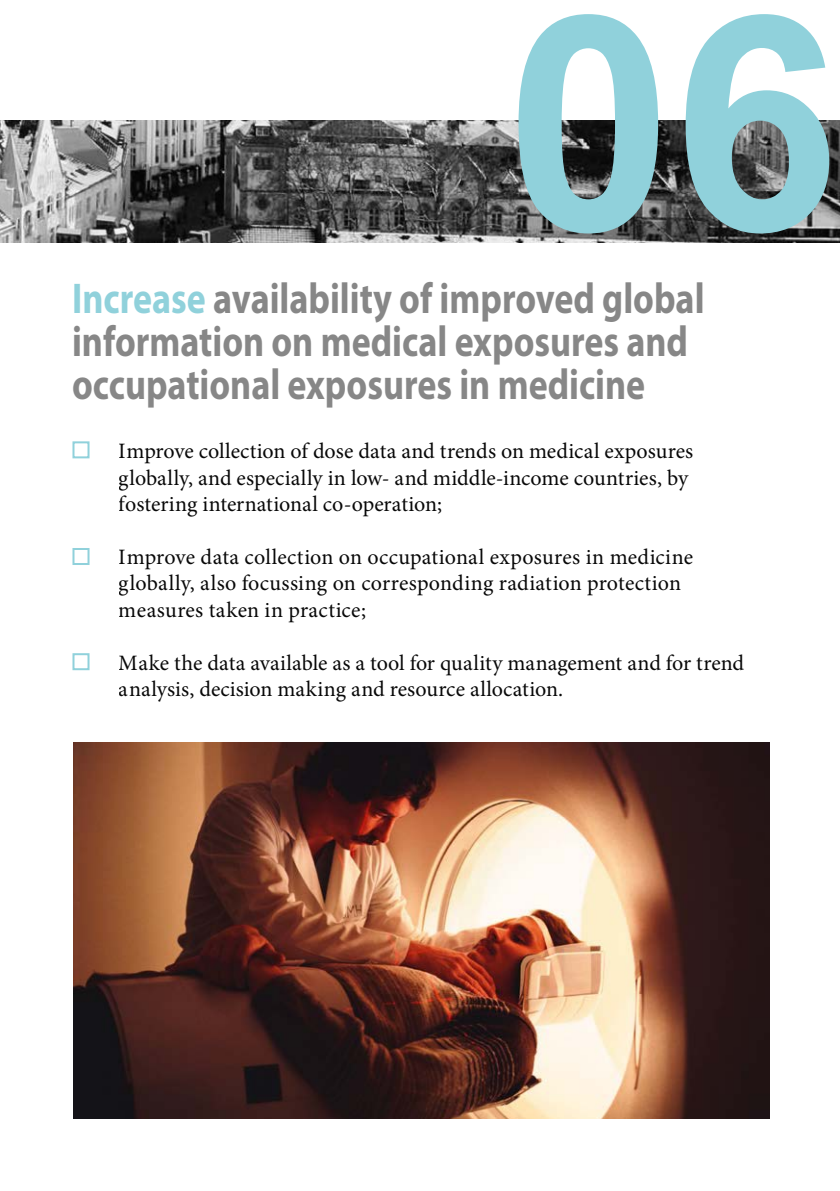
<style>
.page{position:relative;width:840px;height:1191px;background:#fff}
.page>*{position:absolute;margin:0;border:0;box-sizing:border-box;transform-origin:0 0}
.t1{font:700 300px "Arial";color:#90d1db}
.t2{font:700 43.2px/43.2px "Myriad Pro";color:#878787;scale:.83 1}
.t3{font:22px/26.4px "Minion Pro";letter-spacing:.005em;color:#000}
.s1{color:#90d1db}
</style>
<div class="page">
<img style="left:0;top:121px;width:839px;height:121px">
<img style="left:73px;top:743px;width:695px;height:376px">
<div style="left:72px;top:441px;width:17px;height:17px;border:2px solid #90d1db"></div>
<div style="left:72px;top:653px;width:17px;height:17px;border:2px solid #90d1db"></div>
<div style="left:72px;top:548px;width:17px;height:17px;border:2px solid #90d1db"></div>
<h1 class="t1" style="left:505px;top:-76px;width:335px">06</h1>
<h2 class="t2" style="left:72px;top:275px;width:763px"><span class="s1">Increase</span> availability of improved global</h2>
<h2 class="t2" style="left:72px;top:319px;width:743px">information on medical exposures and occupational exposures in medicine</h2>
<p class="t3" style="left:119px;top:438px;width:575px">Improve collection of dose data and trends on medical exposures globally, and especially in low- and middle-income countries, by fostering international co-operation;</p>
<p class="t3" style="left:119px;top:544px;width:575px">Improve data collection on occupational exposures in medicine globally, also focussing on corresponding radiation protection measures taken in practice;</p>
<p class="t3" style="left:119px;top:649px;width:626px">Make the data available as a tool for quality management and for trend analysis, decision making and resource allocation.</p>
</div>
